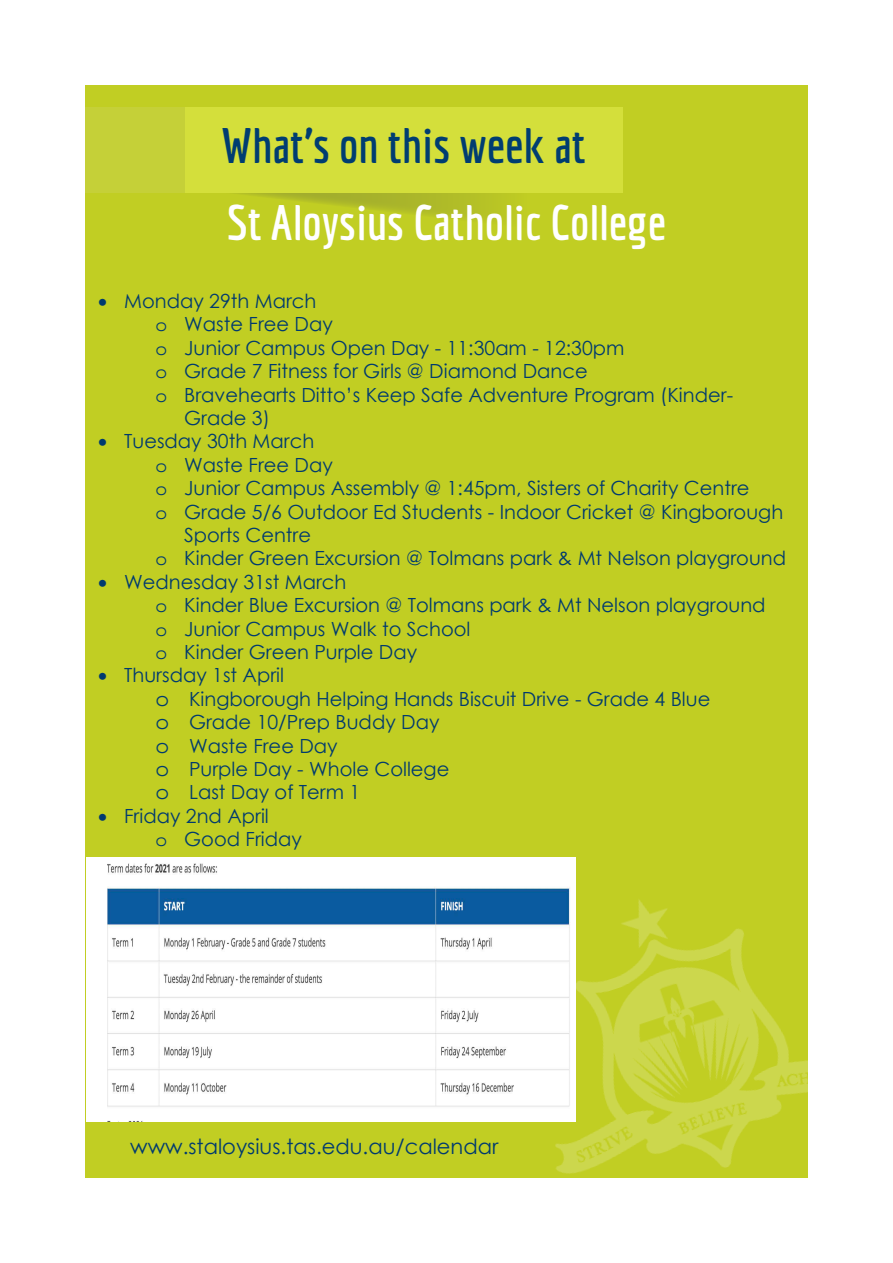
<style>
.page{position:relative;width:893px;height:1263px;background:#fff}
.page>*{position:absolute;margin:0;border:0;box-sizing:border-box;transform-origin:0 0}
.t1{font:700 48.6px "Economica";color:#fff}
.t2{font:700 48.6px "Economica";color:#003d71}
.t3{font:21px "Century Gothic";color:#003a6f}
.t4{font:19.5px/23.4px "Century Gothic";color:#003a6f}
.s1{font-family:"Courier Std"}
.s2{font-family:"Courier Std";font-size:22.8px}
</style>
<div class="page">
<div style="left:85px;top:85px;width:723px;height:1093px;background:#c1ce23"></div>
<svg style="left:239px;top:193px;width:250px;height:25px"></svg>
<div style="left:85px;top:107px;width:538px;height:86px;background:#d4df3b"></div>
<div style="left:85px;top:107px;width:100px;height:86px;background:#c5d038"></div>
<img style="left:471px;top:863px;width:337px;height:311px">
<img style="left:87px;top:857px;width:488px;height:264px">
<p class="t2" style="left:221px;top:117px;width:366px">What’s on this week at</p>
<p class="t1" style="left:227px;top:195px;width:441px">St Aloysius Catholic College</p>
<p class="t4" style="left:98px;top:289px;width:220px">• Monday 29th March</p>
<p class="t4" style="left:156px;top:312px;width:179px"><span class="s1">o</span> Waste Free Day</p>
<p class="t4" style="left:156px;top:336px;width:470px"><span class="s1">o</span> Junior Campus Open Day - 11:30am - 12:30pm</p>
<p class="t4" style="left:156px;top:359px;width:434px"><span class="s1">o</span> Grade 7 Fitness for Girls @ Diamond Dance</p>
<p class="t4" style="left:156px;top:382px;width:579px"><span class="s1">o</span> Bravehearts Ditto’s Keep Safe Adventure Program (Kinder-</p>
<p class="t4" style="left:184px;top:406px;width:87px">Grade 3)</p>
<p class="t4" style="left:98px;top:429px;width:218px">• Tuesday 30th March</p>
<p class="t4" style="left:155px;top:453px;width:179px"><span class="s1">o</span> Waste Free Day</p>
<p class="t4" style="left:155px;top:476px;width:595px"><span class="s1">o</span> Junior Campus Assembly @ 1:45pm, Sisters of Charity Centre</p>
<p class="t4" style="left:155px;top:499px;width:629px"><span class="s1">o</span> Grade 5/6 Outdoor Ed Students - Indoor Cricket @ Kingborough</p>
<p class="t4" style="left:184px;top:523px;width:128px">Sports Centre</p>
<p class="t4" style="left:155px;top:546px;width:632px"><span class="s1">o</span> Kinder Green Excursion @ Tolmans park &amp; Mt Nelson playground</p>
<p class="t4" style="left:156px;top:570px;width:612px;text-indent:-57px">• Wednesday 31st March<br><span class="s1">o</span> Kinder Blue Excursion @ Tolmans park &amp; Mt Nelson playground <span class="s1">o</span> Junior Campus Walk to School<br><span class="s1">o</span> Kinder Green Purple Day</p>
<p class="t4" style="left:156px;top:663px;width:556px;text-indent:-57px">• Thursday 1st April<br><span class="s2">o</span> Kingborough Helping Hands Biscuit Drive - Grade 4 Blue <span class="s2">o</span> Grade 10/Prep Buddy Day<br><span class="s2">o</span> Waste Free Day<br><span class="s2">o</span> Purple Day - Whole College<br><span class="s2">o</span> Last Day of Term 1</p>
<p class="t4" style="left:156px;top:804px;width:148px;text-indent:-57px">• Friday 2nd April<br><span class="s1">o</span> Good Friday</p>
<p class="t3" style="left:130px;top:1134px;width:370px">www.staloysius.tas.edu.au/calendar</p>
</div>
